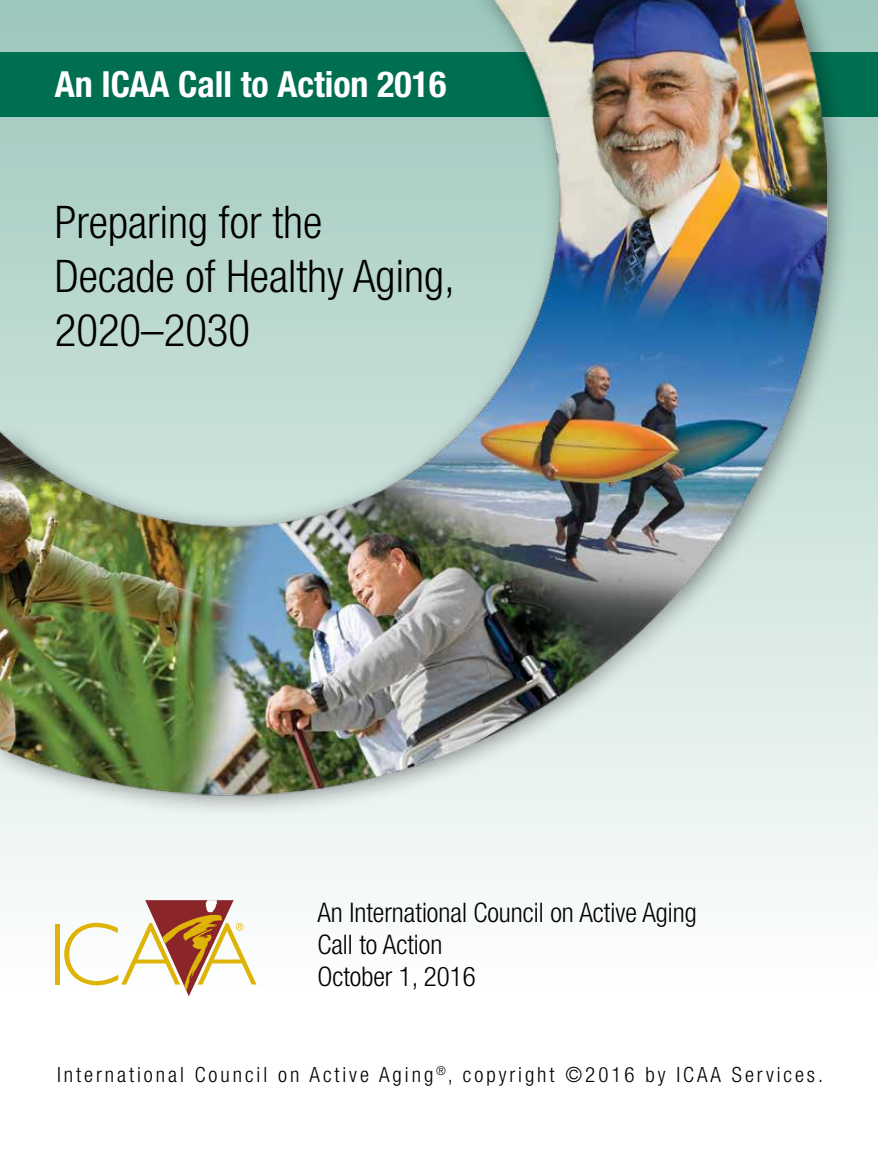
<style>
.page{position:relative;width:878px;height:1161px;background:#fff}
.page>*{position:absolute;margin:0;border:0;box-sizing:border-box;transform-origin:0 0}
.t1{font:300 condensed 45px/54px "Helvetica Neue";color:#000}
.t2{font:700 condensed 36px "Helvetica Neue";color:#fff}
.t3{font:300 condensed 27px/32.4px "Helvetica Neue";color:#000}
.t4{font:300 condensed 21px "Helvetica Neue";letter-spacing:.14em;color:#000}
</style>
<div class="page">
<div style="left:1px;top:0;width:877px;height:1161px;background:linear-gradient(to bottom,#9dc7bc,#fff)"></div>
<div style="left:1px;top:52px;width:877px;height:65px;background:#006f51"></div>
<img style="left:1px;top:0;width:838px;height:882px">
<hr style="left:55px;top:924px;width:4px;height:61px;background:#deb408">
<svg style="left:64px;top:900px;width:192px;height:96px"></svg>
<h2 class="t2" style="left:55px;top:62px;width:393px">An ICAA Call to Action 2016</h2>
<h1 class="t1" style="left:55px;top:195px;width:401px">Preparing for the<br>Decade of Healthy Aging,<br>2020–2030</h1>
<p class="t3" style="left:317px;top:896px;width:381px">An International Council on Active Aging<br>Call to Action<br>October 1, 2016</p>
<p class="t4" style="left:57px;top:1063px;width:767px">International Council on Active Aging<sup>®</sup>, copyright ©2016 by ICAA Services.</p>
</div>
